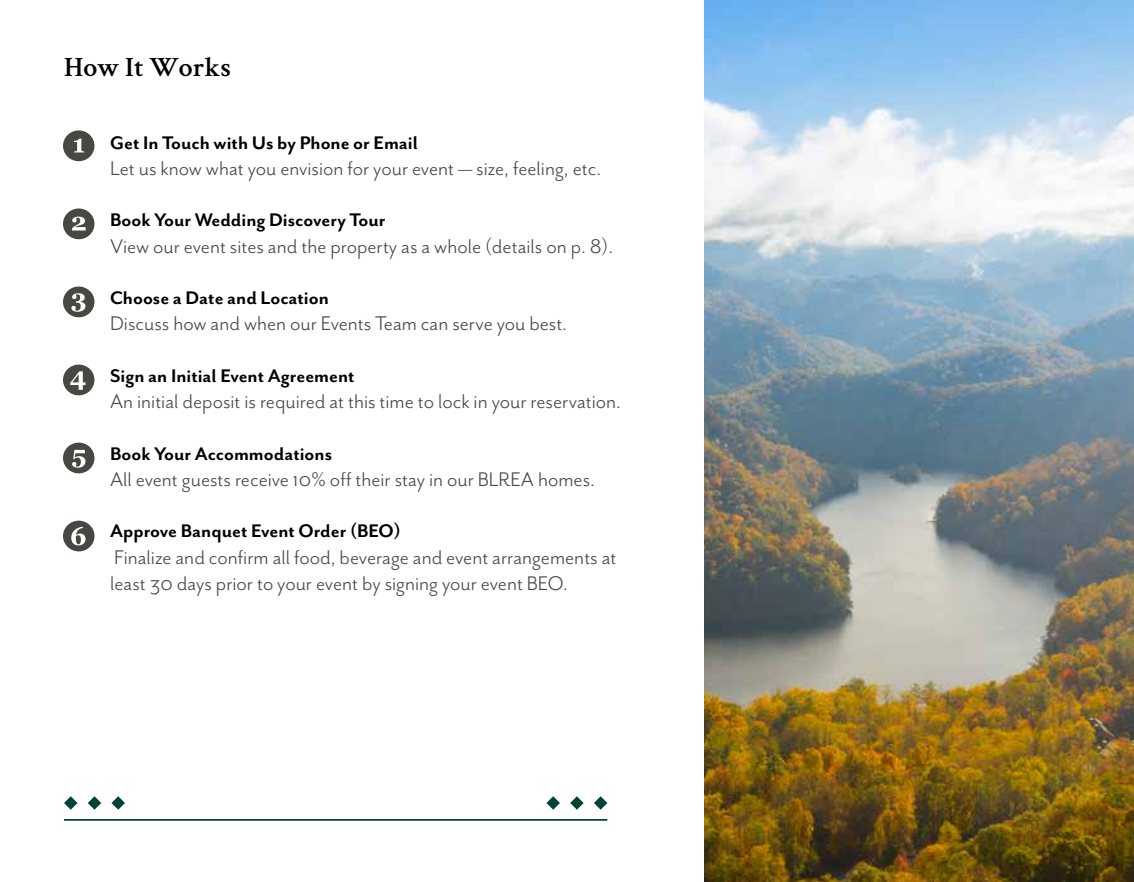
<style>
.page{position:relative;width:1134px;height:882px;background:#fff}
.page>*{position:absolute;margin:0;border:0;box-sizing:border-box;transform-origin:0 0}
.t1{font:600 28px "Crimson Text";color:#000}
.t2{font:22.75px/26.2px "Mr Eaves San OT";color:#484741}
.t3{font:700 21px "Mr Eaves San OT";color:#000}
</style>
<div class="page">
<img style="left:705px;top:0;width:429px;height:882px">
<hr style="left:64px;top:819px;width:543px;height:2px;background:#004438">
<svg style="left:594px;top:796px;width:13px;height:14px"></svg>
<svg style="left:570px;top:796px;width:14px;height:14px"></svg>
<svg style="left:546px;top:796px;width:14px;height:14px"></svg>
<svg style="left:111px;top:796px;width:14px;height:14px"></svg>
<svg style="left:88px;top:796px;width:13px;height:14px"></svg>
<svg style="left:64px;top:796px;width:14px;height:14px"></svg>
<div style="left:63px;top:130px;width:31px;height:31px;background:#484741;border-radius:50%"></div>
<svg style="left:74px;top:139px;width:10px;height:13px"></svg>
<div style="left:63px;top:208px;width:31px;height:31px;background:#484741;border-radius:50%"></div>
<svg style="left:72px;top:217px;width:14px;height:14px"></svg>
<div style="left:63px;top:287px;width:31px;height:30px;background:#484741;border-radius:50%"></div>
<svg style="left:71px;top:293px;width:14px;height:19px"></svg>
<div style="left:63px;top:365px;width:31px;height:30px;background:#484741;border-radius:50%"></div>
<svg style="left:70px;top:371px;width:16px;height:19px"></svg>
<div style="left:63px;top:443px;width:31px;height:30px;background:#484741;border-radius:50%"></div>
<svg style="left:72px;top:450px;width:13px;height:18px"></svg>
<div style="left:63px;top:521px;width:31px;height:30px;background:#484741;border-radius:50%"></div>
<svg style="left:71px;top:527px;width:15px;height:18px"></svg>
<p class="t1" style="left:64px;top:48px;width:168px">How It Works</p>
<p class="t3" style="left:110px;top:131px;width:309px">Get In Touch with Us by Phone or Email</p>
<p class="t2" style="left:110px;top:155px;width:493px">Let us know what you envision for your event — size, feeling, etc.</p>
<p class="t3" style="left:110px;top:209px;width:277px">Book Your Wedding Discovery Tour</p>
<p class="t2" style="left:110px;top:233px;width:505px">View our event sites and the property as a whole (details on p. 8).</p>
<p class="t3" style="left:110px;top:287px;width:220px">Choose a Date and Location</p>
<p class="t2" style="left:110px;top:311px;width:458px">Discuss how and when our Events Team can serve you best.</p>
<p class="t3" style="left:110px;top:364px;width:246px">Sign an Initial Event Agreement</p>
<p class="t2" style="left:110px;top:389px;width:512px">An initial deposit is required at this time to lock in your reservation.</p>
<p class="t3" style="left:110px;top:442px;width:223px">Book Your Accommodations</p>
<p class="t2" style="left:110px;top:466px;width:486px">All event guests receive 10% off their stay in our BLREA homes.</p>
<p class="t3" style="left:110px;top:520px;width:292px">Approve Banquet Event Order (BEO)</p>
<p class="t2" style="left:110px;top:544px;width:508px">Finalize and confirm all food, beverage and event arrangements at least 30 days prior to your event by signing your event BEO.</p>
</div>
